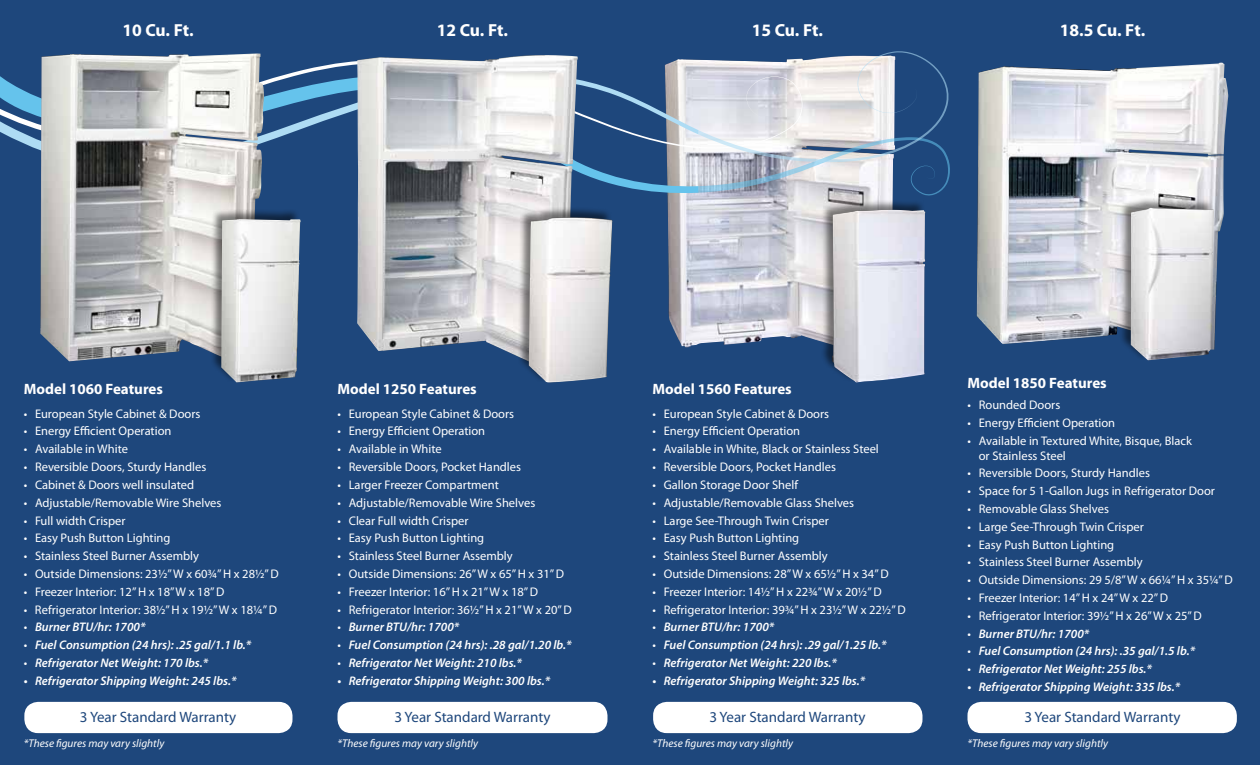
<style>
.page{position:relative;width:1260px;height:765px;background:#1e477c}
.page>*{position:absolute;margin:0;border:0;box-sizing:border-box;transform-origin:0 0}
.t1{font:700 17.5px "Myriad Pro";color:#fff}
.t2{font:15px "Myriad Pro";color:#1e477c}
.t3{font:700 15px "Myriad Pro";color:#fff}
.t4{font:12.5px/15px "Myriad Pro";color:#fff}
.t5{font:italic 600 12.5px "Myriad Pro";color:#fff}
.t6{font:italic 11.25px "Myriad Pro";color:#fff}
.s1{font-weight:400;font-style:normal}
</style>
<div class="page">
<img style="left:667px;top:195px;width:226px;height:153px">
<svg style="left:35px;top:148px;width:664px;height:47px"></svg>
<svg style="left:0;top:59px;width:699px;height:89px"></svg>
<svg style="left:699px;top:51px;width:251px;height:146px"></svg>
<img style="left:40px;top:54px;width:224px;height:308px">
<img style="left:357px;top:55px;width:221px;height:301px">
<div style="left:24px;top:702px;width:268px;height:31px;background:#fff;border-radius:14px"></div>
<div style="left:338px;top:702px;width:270px;height:31px;background:#fff;border-radius:14px"></div>
<div style="left:653px;top:702px;width:269px;height:31px;background:#fff;border-radius:14px"></div>
<div style="left:210px;top:208px;width:91px;height:175px;background:#000;opacity:.5"></div>
<img style="left:221px;top:219px;width:80px;height:163px">
<div style="left:517px;top:206px;width:96px;height:177px;background:#000;opacity:.5"></div>
<img style="left:529px;top:217px;width:84px;height:166px">
<div style="left:821px;top:199px;width:104px;height:184px;background:#000;opacity:.5"></div>
<img style="left:832px;top:210px;width:93px;height:172px">
<img style="left:977px;top:63px;width:251px;height:287px">
<div style="left:968px;top:702px;width:269px;height:31px;background:#fff;border-radius:14px"></div>
<div style="left:1119px;top:197px;width:95px;height:164px;background:#000;opacity:.5"></div>
<img style="left:1131px;top:208px;width:83px;height:152px">
<h1 class="t1" style="left:123px;top:18px;width:73px">10 Cu. Ft.</h1>
<h1 class="t1" style="left:437px;top:18px;width:73px">12 Cu. Ft.</h1>
<h1 class="t1" style="left:752px;top:18px;width:73px">15 Cu. Ft.</h1>
<h1 class="t1" style="left:1060px;top:18px;width:87px">18.5 Cu. Ft.</h1>
<p class="t3" style="left:24px;top:379px;width:141px">Model 1060 Features</p>
<p class="t3" style="left:338px;top:379px;width:141px">Model 1250 Features</p>
<p class="t3" style="left:653px;top:379px;width:141px">Model 1560 Features</p>
<p class="t4" style="left:24px;top:406px;width:178px">• European Style Cabinet &amp; Doors</p>
<p class="t4" style="left:24px;top:424px;width:149px">• Energy Efficient Operation</p>
<p class="t4" style="left:24px;top:441px;width:106px">• Available in White</p>
<p class="t4" style="left:24px;top:459px;width:184px">• Reversible Doors, Sturdy Handles</p>
<p class="t4" style="left:24px;top:477px;width:172px">• Cabinet &amp; Doors well insulated</p>
<p class="t4" style="left:24px;top:495px;width:199px">• Adjustable/Removable Wire Shelves</p>
<p class="t4" style="left:24px;top:513px;width:103px">• Full width Crisper</p>
<p class="t4" style="left:24px;top:530px;width:148px">• Easy Push Button Lighting</p>
<p class="t4" style="left:24px;top:548px;width:177px">• Stainless Steel Burner Assembly</p>
<p class="t4" style="left:24px;top:566px;width:257px">• Outside Dimensions: 23½”W x 60¾”H x 28½”D</p>
<p class="t4" style="left:24px;top:584px;width:202px">• Freezer Interior: 12”H x 18”W x 18”D</p>
<p class="t4" style="left:24px;top:602px;width:255px">• Refrigerator Interior: 38½”H x 19½”W x 18¼”D</p>
<p class="t5" style="left:24px;top:619px;width:123px"><span class="s1">•</span> Burner BTU/hr: 1700*</p>
<p class="t5" style="left:24px;top:637px;width:229px"><span class="s1">•</span> Fuel Consumption (24 hrs): .25 gal/1.1 lb.*</p>
<p class="t5" style="left:24px;top:655px;width:186px"><span class="s1">•</span> Refrigerator Net Weight: 170 lbs.*</p>
<p class="t5" style="left:24px;top:673px;width:214px">• Refrigerator Shipping Weight: 245 lbs.*</p>
<p class="t4" style="left:338px;top:406px;width:178px">• European Style Cabinet &amp; Doors</p>
<p class="t4" style="left:338px;top:424px;width:149px">• Energy Efficient Operation</p>
<p class="t4" style="left:338px;top:441px;width:106px">• Available in White</p>
<p class="t4" style="left:338px;top:459px;width:185px">• Reversible Doors, Pocket Handles</p>
<p class="t4" style="left:338px;top:477px;width:163px">• Larger Freezer Compartment</p>
<p class="t4" style="left:338px;top:495px;width:199px">• Adjustable/Removable Wire Shelves</p>
<p class="t4" style="left:338px;top:513px;width:133px">• Clear Full width Crisper</p>
<p class="t4" style="left:338px;top:530px;width:148px">• Easy Push Button Lighting</p>
<p class="t4" style="left:338px;top:548px;width:177px">• Stainless Steel Burner Assembly</p>
<p class="t4" style="left:338px;top:566px;width:228px">• Outside Dimensions: 26”W x 65”H x 31”D</p>
<p class="t4" style="left:338px;top:584px;width:202px">• Freezer Interior: 16”H x 21”W x 18”D</p>
<p class="t4" style="left:337px;top:602px;width:236px">• Refrigerator Interior: 36½”H x 21”W x 20”D</p>
<p class="t5" style="left:337px;top:619px;width:123px"><span class="s1">•</span> Burner BTU/hr: 1700*</p>
<p class="t5" style="left:337px;top:637px;width:236px"><span class="s1">•</span> Fuel Consumption (24 hrs): .28 gal/1.20 lb.*</p>
<p class="t5" style="left:337px;top:655px;width:186px"><span class="s1">•</span> Refrigerator Net Weight: 210 lbs.*</p>
<p class="t5" style="left:337px;top:673px;width:214px">• Refrigerator Shipping Weight: 300 lbs.*</p>
<p class="t4" style="left:652px;top:406px;width:178px">• European Style Cabinet &amp; Doors</p>
<p class="t4" style="left:652px;top:424px;width:149px">• Energy Efficient Operation</p>
<p class="t4" style="left:652px;top:441px;width:228px">• Available in White, Black or Stainless Steel</p>
<p class="t4" style="left:652px;top:459px;width:185px">• Reversible Doors, Pocket Handles</p>
<p class="t4" style="left:652px;top:477px;width:147px">• Gallon Storage Door Shelf</p>
<p class="t4" style="left:652px;top:495px;width:203px">• Adjustable/Removable Glass Shelves</p>
<p class="t4" style="left:652px;top:513px;width:178px">• Large See-Through Twin Crisper</p>
<p class="t4" style="left:652px;top:530px;width:148px">• Easy Push Button Lighting</p>
<p class="t4" style="left:652px;top:548px;width:177px">• Stainless Steel Burner Assembly</p>
<p class="t4" style="left:652px;top:566px;width:238px">• Outside Dimensions: 28”W x 65½”H x 34”D</p>
<p class="t4" style="left:652px;top:584px;width:231px">• Freezer Interior: 14½”H x 22¾”W x 20½”D</p>
<p class="t4" style="left:652px;top:602px;width:255px">• Refrigerator Interior: 39¾”H x 23½”W x 22½”D</p>
<p class="t5" style="left:652px;top:619px;width:123px"><span class="s1">•</span> Burner BTU/hr: 1700*</p>
<p class="t5" style="left:652px;top:637px;width:236px"><span class="s1">•</span> Fuel Consumption (24 hrs): .29 gal/1.25 lb.*</p>
<p class="t5" style="left:652px;top:655px;width:186px"><span class="s1">•</span> Refrigerator Net Weight: 220 lbs.*</p>
<p class="t5" style="left:652px;top:673px;width:214px">• Refrigerator Shipping Weight: 325 lbs.*</p>
<p class="t2" style="left:80px;top:708px;width:158px">3 Year Standard Warranty</p>
<p class="t2" style="left:394px;top:708px;width:158px">3 Year Standard Warranty</p>
<p class="t2" style="left:709px;top:708px;width:158px">3 Year Standard Warranty</p>
<p class="t6" style="left:24px;top:736px;width:142px">*These figures may vary slightly</p>
<p class="t6" style="left:338px;top:736px;width:142px">*These figures may vary slightly</p>
<p class="t6" style="left:653px;top:736px;width:142px">*These figures may vary slightly</p>
<p class="t3" style="left:967px;top:373px;width:141px">Model 1850 Features</p>
<p class="t4" style="left:968px;top:397px;width:94px">• Rounded Doors</p>
<p class="t4" style="left:968px;top:415px;width:149px">• Energy Efficient Operation</p>
<p class="t4" style="left:979px;top:433px;width:215px;text-indent:-11px">• Available in Textured White, Bisque, Black or Stainless Steel</p>
<p class="t4" style="left:968px;top:465px;width:184px">• Reversible Doors, Sturdy Handles</p>
<p class="t4" style="left:968px;top:483px;width:249px">• Space for 5 1-Gallon Jugs in Refrigerator Door</p>
<p class="t4" style="left:968px;top:501px;width:143px">• Removable Glass Shelves</p>
<p class="t4" style="left:968px;top:519px;width:178px">• Large See-Through Twin Crisper</p>
<p class="t4" style="left:968px;top:537px;width:148px">• Easy Push Button Lighting</p>
<p class="t4" style="left:968px;top:555px;width:177px">• Stainless Steel Burner Assembly</p>
<p class="t4" style="left:968px;top:572px;width:267px">• Outside Dimensions: 29 5/8”W x 66¼”H x 35¼”D</p>
<p class="t4" style="left:968px;top:590px;width:202px">• Freezer Interior: 14”H x 24”W x 22”D</p>
<p class="t4" style="left:968px;top:608px;width:236px">• Refrigerator Interior: 39½”H x 26”W x 25”D</p>
<p class="t5" style="left:968px;top:626px;width:123px"><span class="s1">•</span> Burner BTU/hr: 1700*</p>
<p class="t5" style="left:968px;top:643px;width:229px"><span class="s1">•</span> Fuel Consumption (24 hrs): .35 gal/1.5 lb.*</p>
<p class="t5" style="left:968px;top:661px;width:186px"><span class="s1">•</span> Refrigerator Net Weight: 255 lbs.*</p>
<p class="t5" style="left:968px;top:679px;width:214px">• Refrigerator Shipping Weight: 335 lbs.*</p>
<p class="t2" style="left:1024px;top:708px;width:158px">3 Year Standard Warranty</p>
<p class="t6" style="left:968px;top:736px;width:142px">*These figures may vary slightly</p>
</div>
